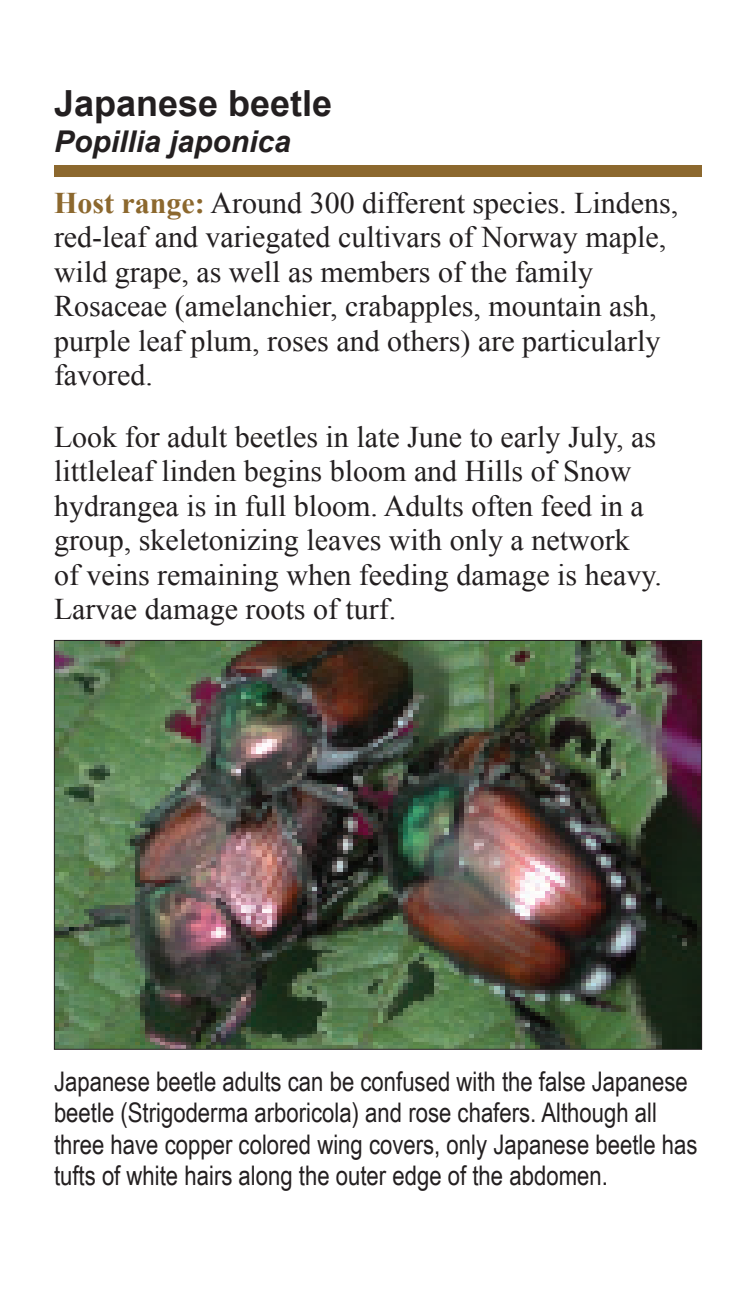
<style>
.page{position:relative;width:756px;height:1296px;background:#fff}
.page>*{position:absolute;margin:0;border:0;box-sizing:border-box;transform-origin:0 0}
.GuideHeader{font:700 36px "Arial";color:#231f20}
.Guide_text{font:30px/34.5px "Times New Roman";color:#231f20}
.GuideScience{font:italic 700 30px "Arial";color:#231f20}
.Guide_caption{font:27px/31.5px "Arial Narrow";color:#231f20}
.s1{font-weight:700;color:#8c682e}
</style>
<div class="page">
<div style="left:54px;top:165px;width:648px;height:12px;background:#8c682e"></div>
<img style="left:56px;top:642px;width:644px;height:406px">
<p class="GuideHeader" style="left:54px;top:80px;width:280px">Japanese beetle</p>
<p class="GuideScience" style="left:54px;top:122px;width:238px">Popillia japonica</p>
<p class="Guide_text" style="left:54px;top:185px;width:626px"><span class="s1">Host range:</span> Around 300 different species. Lindens, red-leaf and variegated cultivars of Norway maple, wild grape, as well as members of the family Rosaceae (amelanchier, crabapples, mountain ash, purple leaf plum, roses and others) are particularly favored.</p>
<p class="Guide_text" style="left:54px;top:419px;width:609px">Look for adult beetles in late June to early July, as littleleaf linden begins bloom and Hills of Snow hydrangea is in full bloom. Adults often feed in a group, skeletonizing leaves with only a network of veins remaining when feeding damage is heavy.<br>Larvae damage roots of turf.</p>
<p class="Guide_caption" style="left:54px;top:1064px;width:645px">Japanese beetle adults can be confused with the false Japanese beetle (Strigoderma arboricola) and rose chafers. Although all three have copper colored wing covers, only Japanese beetle has tufts of white hairs along the outer edge of the abdomen.</p>
</div>
